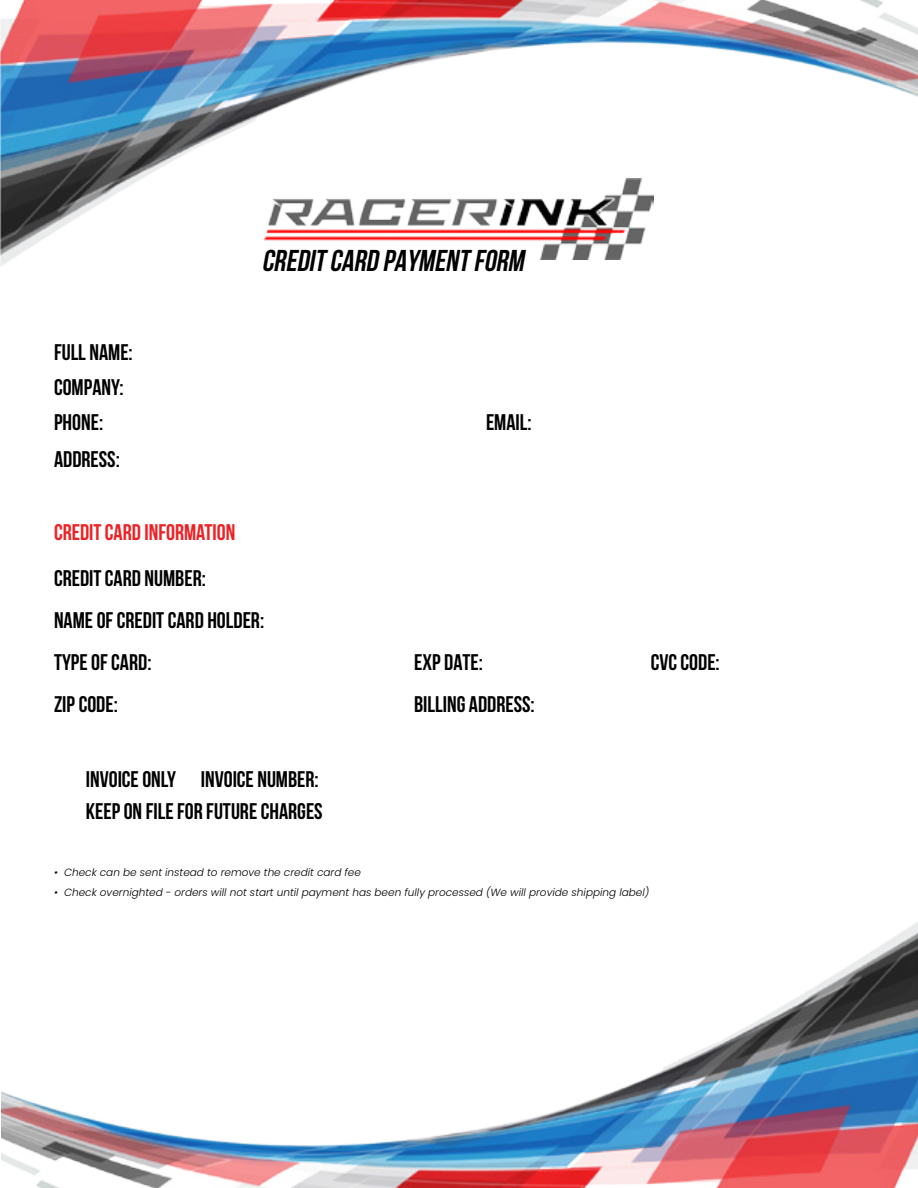
<style>
.page{position:relative;width:918px;height:1188px;background:#fff}
.page>*{position:absolute;margin:0;border:0;box-sizing:border-box;transform-origin:0 0}
.t1{font:italic 700 30px "Bebas Neue";color:#000}
.t2{font:700 22.5px/42.3px "Bebas Neue";color:#000}
.t3{font:700 22.5px "Bebas Neue";color:#ed2124}
.t4{font:italic 300 10.5px "Poppins";color:#000}
</style>
<div class="page">
<img style="left:0;top:0;width:918px;height:266px">
<img style="left:1px;top:922px;width:917px;height:266px">
<img style="left:265px;top:178px;width:388px;height:81px">
<h1 class="t1" style="left:262px;top:244px;width:269px">CREDIT CARD PAYMENT FORM</h1>
<p class="t2" style="left:54px;top:330px;width:80px">FULL NAME:</p>
<p class="t2" style="left:54px;top:366px;width:71px">COMPANY:</p>
<p class="t2" style="left:54px;top:401px;width:51px">PHONE:</p>
<p class="t2" style="left:54px;top:438px;width:67px">ADDRESS:</p>
<p class="t3" style="left:54px;top:520px;width:183px">CREDIT CARD INFORMATION</p>
<p class="t2" style="left:486px;top:401px;width:47px">EMAIL:</p>
<p class="t2" style="left:54px;top:556px;width:212px">CREDIT CARD NUMBER:<br>NAME OF CREDIT CARD HOLDER:</p>
<p class="t2" style="left:54px;top:641px;width:99px">TYPE OF CARD:</p>
<p class="t2" style="left:414px;top:641px;width:70px">EXP DATE:</p>
<p class="t2" style="left:651px;top:641px;width:71px">CVC CODE:</p>
<p class="t2" style="left:54px;top:683px;width:65px">ZIP CODE:</p>
<p class="t2" style="left:414px;top:683px;width:122px">BILLING ADDRESS:</p>
<p class="t2" style="left:86px;top:763px;width:238px;line-height:32.4px">INVOICE ONLY<br>KEEP ON FILE FOR FUTURE CHARGES</p>
<p class="t2" style="left:201px;top:758px;width:119px">INVOICE NUMBER:</p>
<p class="t4" style="left:54px;top:867px;width:309px">• Check can be sent instead to remove the credit card fee</p>
<p class="t4" style="left:54px;top:886px;width:597px">• Check overnighted - orders will not start until payment has been fully processed (We will provide shipping label)</p>
</div>
